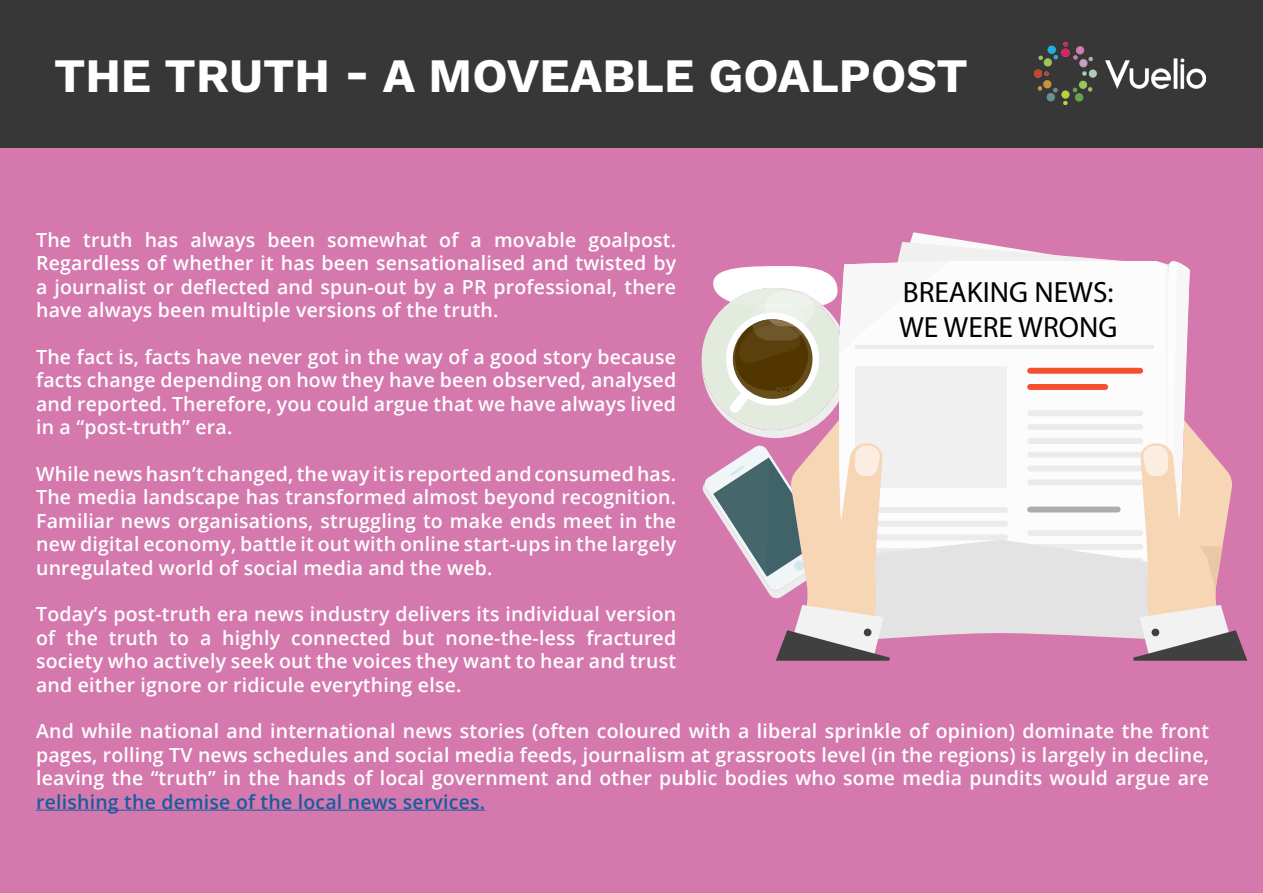
<style>
.page{position:relative;width:1263px;height:893px;background:#fff}
.page>*{position:absolute;margin:0;border:0;box-sizing:border-box;transform-origin:0 0}
.t1{font:700 48px "Work Sans";color:#fff}
.t2{font:29.4px/35.2px "Myriad Pro";color:#000}
.t3{font:600 19.5px/23.4px "Open Sans";letter-spacing:.01em;color:#fff;text-align:justify}
.t4{font:600 19.5px "Open Sans";letter-spacing:.01em;color:#175d9e}
</style>
<div class="page">
<div style="left:0;top:148px;width:1263px;height:745px;background:#d578ae"></div>
<div style="left:0;top:0;width:1263px;height:148px;background:#373737"></div>
<img style="left:1035px;top:43px;width:170px;height:62px">
<svg style="left:910px;top:232px;width:63px;height:10px"></svg>
<svg style="left:897px;top:242px;width:226px;height:19px;fill:#f0f0f0"></svg>
<svg style="left:702px;top:261px;width:545px;height:400px"></svg>
<hr style="left:36px;top:810px;width:449px;height:1px;background:#175d9e">
<h1 class="t1" style="left:54px;top:48px;width:915px">THE TRUTH - A MOVEABLE GOALPOST</h1>
<p class="t3" style="left:36px;top:228px;width:641px">The truth has always been somewhat of a movable goalpost.<br>Regardless of whether it has been sensationalised and twisted by a journalist or deflected and spun-out by a PR professional, there have always been multiple versions of the truth.</p>
<p class="t3" style="left:36px;top:345px;width:641px">The fact is, facts have never got in the way of a good story because facts change depending on how they have been observed, analysed and reported. Therefore, you could argue that we have always lived in a “post-truth” era.</p>
<p class="t3" style="left:36px;top:462px;width:641px">While news hasn’t changed, the way it is reported and consumed has.<br>The media landscape has transformed almost beyond recognition.<br>Familiar news organisations, struggling to make ends meet in the new digital economy, battle it out with online start-ups in the largely unregulated world of social media and the web.</p>
<p class="t3" style="left:36px;top:602px;width:641px">Today’s post-truth era news industry delivers its individual version of the truth to a highly connected but none-the-less fractured society who actively seek out the voices they want to hear and trust and either ignore or ridicule everything else.</p>
<p class="t3" style="left:36px;top:719px;width:1174px">And while national and international news stories (often coloured with a liberal sprinkle of opinion) dominate the front pages, rolling TV news schedules and social media feeds, journalism at grassroots level (in the regions) is largely in decline, leaving the “truth” in the hands of local government and other public bodies who some media pundits would argue are</p>
<p class="t4" style="left:36px;top:788px;width:451px">relishing the demise of the local news services.</p>
<h2 class="t2" style="left:899px;top:274px;width:220px">BREAKING NEWS:<br>WE WERE WRONG</h2>
</div>
